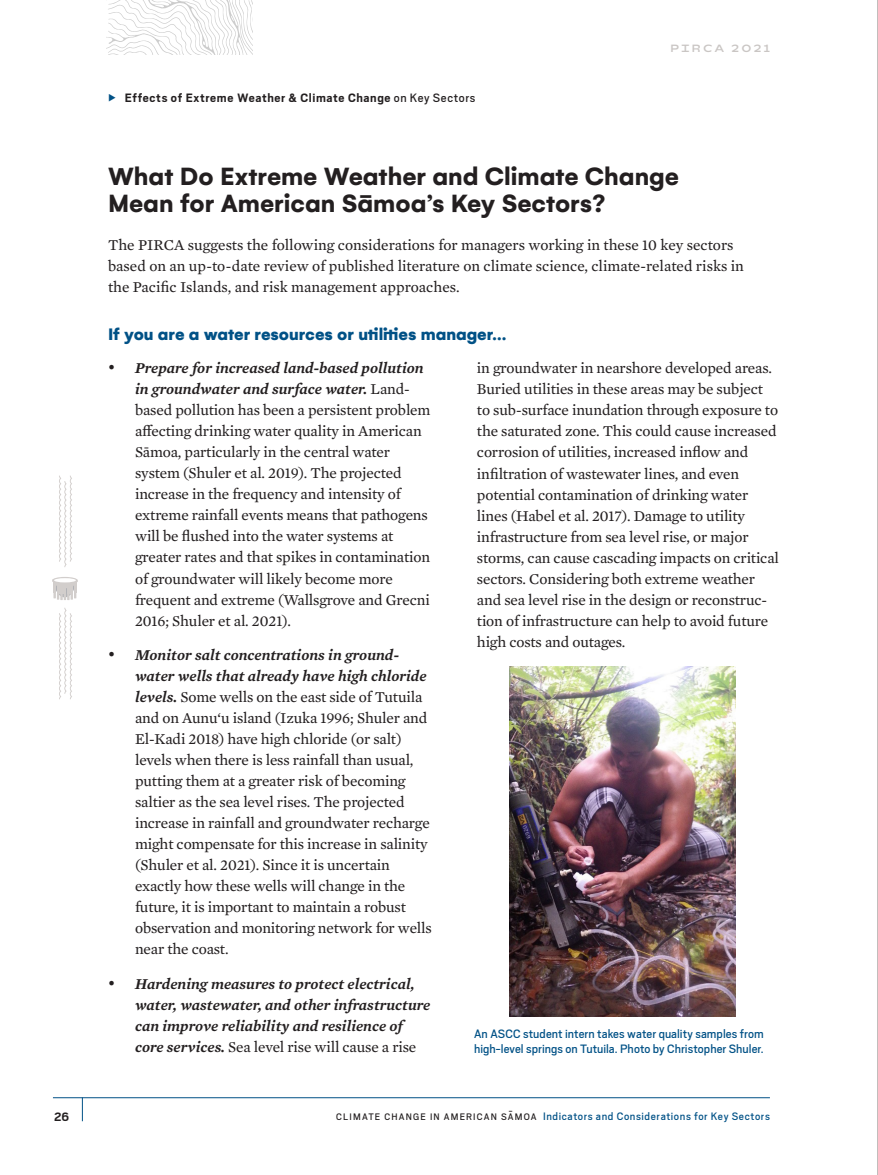
<style>
.page{position:relative;width:878px;height:1175px;background:#fff}
.page>*{position:absolute;margin:0;border:0;box-sizing:border-box;transform-origin:0 0}
.t1{font:700 27px/27px "Gelion";color:#231f20}
.t2{font:900 18px "Gelion";color:#015186}
.t3{font:15.3px/21px "Mercury Text G2";letter-spacing:-.01em;color:#231f20}
.t4{font:italic 600 15.3px/21px "Mercury Text G2";color:#231f20}
.t5{font:13.5px/15px "Scout";letter-spacing:.005em;color:#015186}
.t6{font:700 13.5px "Scout";letter-spacing:.045em;color:#231f20}
.t7{font:12px "Scout";letter-spacing:.05em;color:#015186}
.t8{font:10.5px "Scout";letter-spacing:.11em;color:#231f20}
.t9{font:600 10.5px "TT Runs";letter-spacing:.22em;color:#cac6c4}
.s1{font-weight:400}
.s2{font-weight:600;font-style:italic}
.s3{font-weight:400;font-style:normal}
.s4{font-size:10.5px;color:#231f20}
</style>
<div class="page">
<svg style="left:59px;top:475px;width:13px;height:92px"></svg>
<svg style="left:59px;top:608px;width:13px;height:91px"></svg>
<hr style="left:53px;top:1097px;width:717px;height:1px;background:#015186">
<svg style="left:82px;top:1097px;width:1px;height:24px"></svg>
<hr style="left:877px;top:0;width:1px;height:1174px;background:#afa9a7">
<svg style="left:106px;top:0;width:146px;height:54px"></svg>
<div style="left:52px;top:577px;width:25px;height:6px;background:#d2cecc;border-radius:50%"></div>
<svg style="left:54px;top:578px;width:22px;height:4px"></svg>
<svg style="left:52px;top:579px;width:26px;height:21px"></svg>
<img style="left:509px;top:666px;width:226px;height:350px">
<p class="t6" style="left:125px;top:89px;width:352px">Effects of Extreme Weather &amp; Climate Change <span class="s1">on Key Sectors</span></p>
<p class="t9" style="left:670px;top:42px;width:101px">PIRCA 2021</p>
<h1 class="t1" style="left:108px;top:163px;width:572px">What Do Extreme Weather and Climate Change<br>Mean for American Sa<sup>-</sup>moa’s Key Sectors?</h1>
<p class="t3" style="left:108px;top:233px;width:637px">The PIRCA suggests the following considerations for managers working in these 10 key sectors based on an up-to-date review of published literature on climate science, climate-related risks in the Pacific Islands, and risk management approaches.</p>
<p class="t2" style="left:108px;top:322px;width:400px">If you are a water resources or utilities manager…</p>
<p class="t3" style="left:135px;top:357px;width:297px;text-indent:-27px">• <span class="s2">Prepare for increased land-based pollution in groundwater and surface water.</span> Land&shy;based pollution has been a persistent problem affecting drinking water quality in American Sāmoa, particularly in the central water system (Shuler et al. 2019). The projected increase in the frequency and intensity of extreme rainfall events means that pathogens will be flushed into the water systems at greater rates and that spikes in contamination of groundwater will likely become more frequent and extreme (Wallsgrove and Grecni 2016; Shuler et al. 2021).</p>
<p class="t3" style="left:135px;top:643px;width:298px;text-indent:-27px">• <span class="s2">Monitor salt concentrations in ground&shy;water wells that already have high chloride levels.</span> Some wells on the east side of Tutuila and on Aunu‘u island (Izuka 1996; Shuler and El-Kadi 2018) have high chloride (or salt) levels when there is less rainfall than usual, putting them at a greater risk of becoming saltier as the sea level rises. The projected increase in rainfall and groundwater recharge might compensate for this increase in salinity (Shuler et al. 2021). Since it is uncertain exactly how these wells will change in the future, it is important to maintain a robust observation and monitoring network for wells near the coast.</p>
<p class="t4" style="left:135px;top:972px;width:297px;text-indent:-27px">• Hardening measures to protect electrical, water, wastewater, and other infrastructure can improve reliability and resilience of core services. <span class="s3">Sea level rise will cause a rise</span></p>
<p class="t3" style="left:477px;top:357px;width:303px">in groundwater in nearshore developed areas.<br>Buried utilities in these areas may be subject to sub-surface inundation through exposure to the saturated zone. This could cause increased corrosion of utilities, increased inflow and infiltration of wastewater lines, and even potential contamination of drinking water lines (Habel et al. 2017). Damage to utility infrastructure from sea level rise, or major storms, can cause cascading impacts on critical sectors. Considering both extreme weather and sea level rise in the design or reconstruc&shy;tion of infrastructure can help to avoid future high costs and outages.</p>
<p class="t5" style="left:474px;top:1025px;width:291px">An ASCC student intern takes water quality samples from high-level springs on Tutuila. Photo by Christopher Shuler.</p>
<p class="t8" style="left:509px;top:1104px;width:5px">-</p>
<p class="t6" style="left:54px;top:1108px;width:17px">26</p>
<p class="t7" style="left:514px;top:1108px;width:257px"><span class="s4">MOA</span> Indicators and Considerations for Key Sectors</p>
<p class="t8" style="left:336px;top:1109px;width:179px">CLIMATE CHANGE IN AMERICAN SA</p>
</div>
